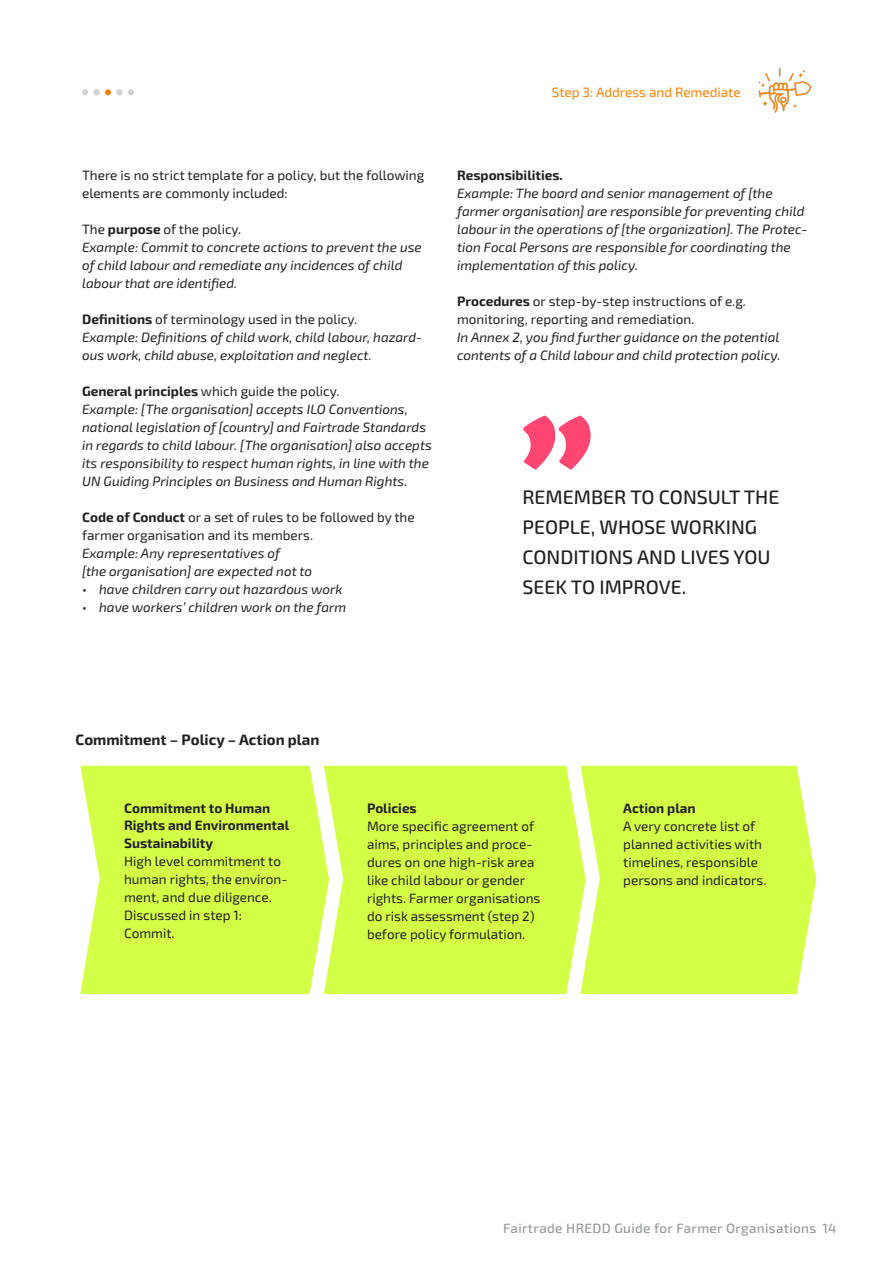
<style>
.page{position:relative;width:893px;height:1263px;background:#fff}
.page>*{position:absolute;margin:0;border:0;box-sizing:border-box;transform-origin:0 0}
.quote{font:500 19.5px/30px "Exo 2";color:#231f20}
.Bodytext_9_12{font:700 15px "Exo 2";color:#231f20}
.Bodytext_9_12-2{font:italic 13.5px/18px "Exo 2";color:#231f20}
.Bodytext_9_12-3{font:13.5px/18px "Exo 2";color:#231f20}
.Body_text___bullet_p{font:italic 13.5px/18px "Exo 2";color:#231f20}
.Body_text___bullet_p-2{font:13.5px "Exo 2";color:#231f20}
.heading___bold_body{font:13.5px/18px "Exo 2";color:#231f20}
.Bodytext_9_12-4{font:700 13.5px/16.5px "Exo 2";color:#231f20}
.t1{font:500 13.5px "Exo 2";letter-spacing:.025em;color:#939c94}
.Bodytext_2___9_12{font:13.5px "Exo 2";color:#ff8000}
.heading___bold_body-2{font:700 13.5px "Exo 2";color:#231f20}
.Body_text___bullet_p-3{font:700 13.5px "Exo 2";color:#231f20}
.s1{font-weight:700}
</style>
<div class="page">
<img style="left:758px;top:67px;width:54px;height:46px">
<svg style="left:82px;top:89px;width:6px;height:6px"></svg>
<div style="left:93px;top:89px;width:7px;height:7px;background:#d1d2d4;border-radius:50%"></div>
<svg style="left:105px;top:89px;width:17px;height:6px"></svg>
<svg style="left:128px;top:89px;width:6px;height:6px"></svg>
<div style="left:80px;top:766px;width:244px;height:228px;background:#d4ff47"></div>
<div style="left:324px;top:766px;width:256px;height:228px;background:#d4ff47"></div>
<svg style="left:580px;top:766px;width:236px;height:228px;background:#d7ff55"></svg>
<svg style="left:523px;top:415px;width:68px;height:55px"></svg>
<p class="Bodytext_2___9_12" style="left:552px;top:83px;width:190px">Step 3: Address and Remediate</p>
<p class="Bodytext_9_12-3" style="left:82px;top:166px;width:344px">There is no strict template for a policy, but the following elements are commonly included:</p>
<p class="Body_text___bullet_p-2" style="left:82px;top:220px;width:161px">The <span class="s1">purpose</span> of the policy.</p>
<p class="Bodytext_9_12-2" style="left:82px;top:238px;width:341px">Example: Commit to concrete actions to prevent the use of child labour and remediate any incidences of child labour that are identified.</p>
<p class="Body_text___bullet_p-2" style="left:82px;top:310px;width:277px"><span class="s1">Definitions</span> of terminology used in the policy.</p>
<p class="Bodytext_9_12-2" style="left:82px;top:328px;width:342px">Example: Definitions of child work, child labour, hazard&shy;ous work, child abuse, exploitation and neglect.</p>
<p class="Body_text___bullet_p-2" style="left:82px;top:382px;width:259px"><span class="s1">General principles</span> which guide the policy.</p>
<p class="Bodytext_9_12-2" style="left:82px;top:400px;width:351px">Example: [The organisation] accepts ILO Conventions, national legislation of [country] and Fairtrade Standards in regards to child labour. [The organisation] also accepts its responsibility to respect human rights, in line with the UN Guiding Principles on Business and Human Rights.</p>
<p class="Bodytext_9_12-3" style="left:82px;top:508px;width:334px"><span class="s1">Code of Conduct</span> or a set of rules to be followed by the farmer organisation and its members.</p>
<p class="Bodytext_9_12-2" style="left:82px;top:544px;width:232px">Example: Any representatives of<br>[the organisation] are expected not to</p>
<p class="Body_text___bullet_p" style="left:82px;top:580px;width:262px">• have children carry out hazardous work</p>
<p class="Body_text___bullet_p" style="left:82px;top:598px;width:266px">• have workers’ children work on the farm</p>
<p class="heading___bold_body-2" style="left:457px;top:165px;width:107px">Responsibilities.</p>
<p class="Bodytext_9_12-2" style="left:457px;top:184px;width:352px">Example: The board and senior management of [the farmer organisation] are responsible for preventing child labour in the operations of [the organization]. The Protec&shy;tion Focal Persons are responsible for coordinating the implementation of this policy.</p>
<p class="heading___bold_body" style="left:457px;top:292px;width:290px"><span class="s1">Procedures</span> or step-by-step instructions of e.g. monitoring, reporting and remediation.</p>
<p class="Body_text___bullet_p" style="left:457px;top:328px;width:325px">In Annex 2, you find further guidance on the potential contents of a Child labour and child protection policy.</p>
<p class="quote" style="left:522px;top:481px;width:258px">REMEMBER TO CONSULT THE<br>PEOPLE, WHOSE WORKING<br>CONDITIONS AND LIVES YOU<br>SEEK TO IMPROVE.</p>
<p class="Bodytext_9_12" style="left:76px;top:728px;width:245px">Commitment – Policy – Action plan</p>
<p class="Bodytext_9_12-4" style="left:124px;top:799px;width:167px">Commitment to Human<br>Rights and Environmental</p>
<p class="Bodytext_9_12-4" style="left:124px;top:834px;width:90px">Sustainability</p>
<p class="Bodytext_9_12-3" style="left:124px;top:851px;width:165px">High level commitment to human rights, the environ&shy;ment, and due diligence.<br>Discussed in step 1:</p>
<p class="Bodytext_9_12-3" style="left:124px;top:923px;width:52px">Commit.</p>
<p class="Bodytext_9_12-4" style="left:367px;top:799px;width:51px">Policies</p>
<p class="Bodytext_9_12-3" style="left:367px;top:817px;width:175px">More specific agreement of aims, principles and proce&shy;dures on one high-risk area like child labour or gender rights. Farmer organisations do risk assessment (step 2) before policy formulation.</p>
<p class="Body_text___bullet_p-3" style="left:623px;top:798px;width:74px">Action plan</p>
<p class="Bodytext_9_12-3" style="left:623px;top:817px;width:145px">A very concrete list of planned activities with timelines, responsible persons and indicators.</p>
<p class="t1" style="left:503px;top:1218px;width:335px">Fairtrade HREDD Guide for Farmer Organisations 14</p>
</div>
